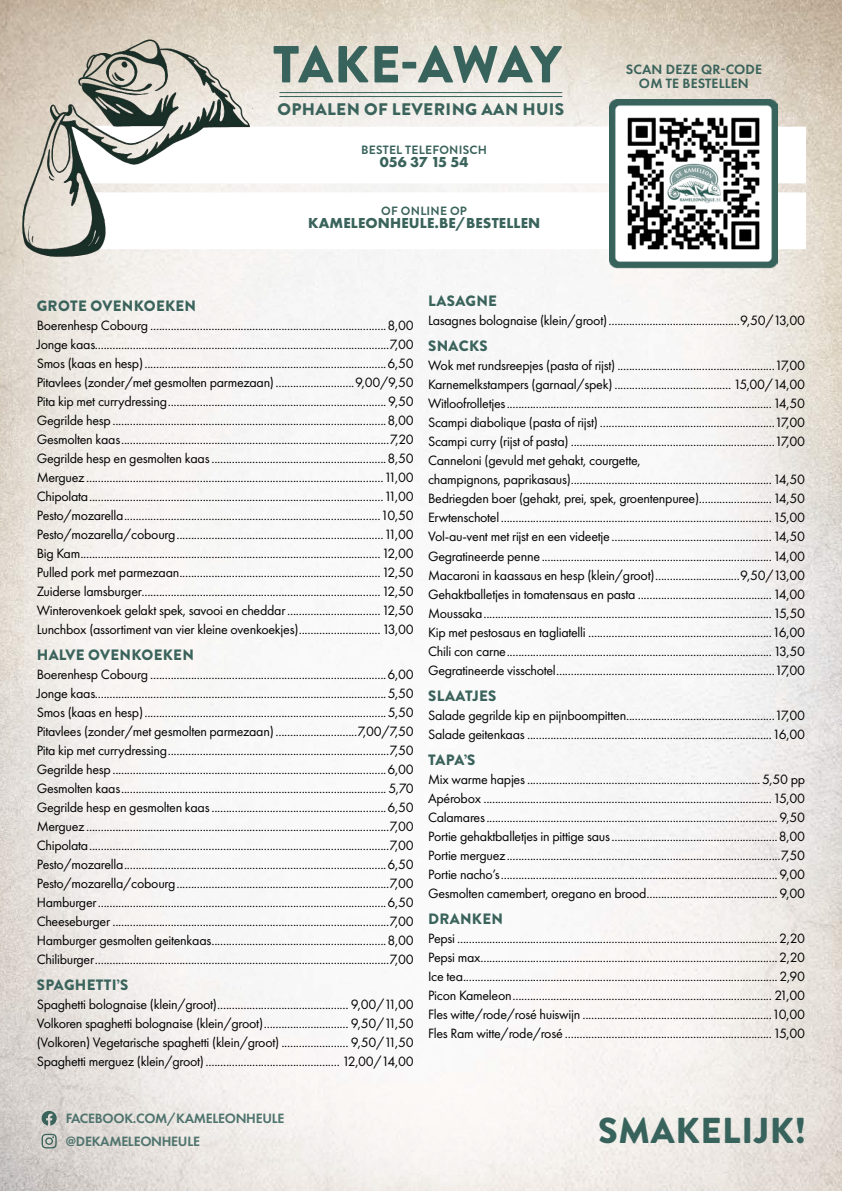
<style>
.page{position:relative;width:842px;height:1191px;background:#fff}
.page>*{position:absolute;margin:0;border:0;box-sizing:border-box;transform-origin:0 0}
.t1{font:900 52px "Brandon Grotesque";letter-spacing:-.01em;color:#38635c}
.t2{font:900 36px "Brandon Grotesque";letter-spacing:.02em;color:#38635d}
.t3{font:900 16.8px "Brandon Grotesque";letter-spacing:.02em;color:#3a635b}
.t4{font:900 15px "Brandon Grotesque";letter-spacing:.02em;color:#3a635b}
.t5{font:700 15px "Futura PT";letter-spacing:.01em;color:#3a635b}
.t6{font:14px/19px "Futura PT";letter-spacing:-.02em;color:#000;text-align:justify}
.t7{font:600 14px/23px "Futura PT";letter-spacing:-.02em;color:#4f736d}
.t8{font:600 14px/14.3px "Futura PT";letter-spacing:.01em;color:#3a635b;text-align:center}
.t9{font:700 12px "Brandon Grotesque";letter-spacing:.02em;color:#3a635b}
</style>
<div class="page">
<img style="left:0;top:0;width:842px;height:1191px">
<hr style="left:279px;top:92px;width:283px;height:1px;background:#38635d">
<hr style="left:279px;top:96px;width:283px;height:1px;background:#38635d">
<svg style="left:42px;top:1110px;width:15px;height:15px"></svg>
<svg style="left:42px;top:1133px;width:15px;height:15px"></svg>
<svg style="left:261px;top:125px;width:545px;height:58px"></svg>
<svg style="left:261px;top:192px;width:545px;height:57px"></svg>
<img style="left:609px;top:99px;width:168px;height:191px">
<img style="left:10px;top:16px;width:251px;height:251px">
<h1 class="t1" style="left:273px;top:28px;width:290px">TAKE-AWAY</h1>
<p class="t3" style="left:277px;top:98px;width:288px">OPHALEN OF LEVERING AAN HUIS</p>
<p class="t9" style="left:361px;top:141px;width:128px">BESTEL TELEFONISCH</p>
<p class="t5" style="left:380px;top:153px;width:90px">056 37 15 54</p>
<p class="t9" style="left:381px;top:202px;width:87px">OF ONLINE OP</p>
<p class="t5" style="left:308px;top:213px;width:234px">KAMELEONHEULE.BE/BESTELLEN</p>
<p class="t8" style="left:626px;top:62px;width:138px">SCAN DEZE QR-CODE<br>OM TE BESTELLEN</p>
<p class="t4" style="left:37px;top:295px;width:161px">GROTE OVENKOEKEN</p>
<p class="t6" style="left:37px;top:316px;width:379px">Boerenhesp Cobourg .................................................................................8,00<br>Jonge kaas.....................................................................................................7,00<br>Smos (kaas en hesp)...................................................................................6,50<br>Pitavlees (zonder/met gesmolten parmezaan)...........................9,00/9,50<br>Pita kip met currydressing...........................................................................9,50<br>Gegrilde hesp..............................................................................................8,00<br>Gesmolten kaas............................................................................................7,20<br>Gegrilde hesp en gesmolten kaas............................................................8,50<br>Merguez ......................................................................................................11,00<br>Chipolata.....................................................................................................11,00<br>Pesto/mozarella........................................................................................10,50<br>Pesto/mozarella/cobourg.......................................................................11,00<br>Big Kam.......................................................................................................12,00<br>Pulled pork met parmezaan.....................................................................12,50<br>Zuiderse lamsburger..................................................................................12,50<br>Winterovenkoek gelakt spek, savooi en cheddar................................12,50<br>Lunchbox (assortiment van vier kleine ovenkoekjes)............................13,00</p>
<p class="t4" style="left:37px;top:644px;width:159px">HALVE OVENKOEKEN</p>
<p class="t6" style="left:37px;top:665px;width:379px">Boerenhesp Cobourg .................................................................................6,00<br>Jonge kaas....................................................................................................5,50<br>Smos (kaas en hesp)...................................................................................5,50<br>Pitavlees (zonder/met gesmolten parmezaan)............................7,00/7,50<br>Pita kip met currydressing............................................................................7,50<br>Gegrilde hesp..............................................................................................6,00<br>Gesmolten kaas........................................................................................... 5,70<br>Gegrilde hesp en gesmolten kaas............................................................6,50<br>Merguez ........................................................................................................7,00<br>Chipolata.......................................................................................................7,00<br>Pesto/mozarella..........................................................................................6,50<br>Pesto/mozarella/cobourg.........................................................................7,00<br>Hamburger...................................................................................................6,50<br>Cheeseburger ...............................................................................................7,00<br>Hamburger gesmolten geitenkaas............................................................8,00<br>Chiliburger.....................................................................................................7,00</p>
<p class="t4" style="left:37px;top:974px;width:93px">SPAGHETTI’S</p>
<p class="t6" style="left:37px;top:995px;width:379px">Spaghetti bolognaise (klein/groot)............................................. 9,00/11,00<br>Volkoren spaghetti bolognaise (klein/groot)............................. 9,50/11,50 (Volkoren) Vegetarische spaghetti (klein/groot) ....................... 9,50/11,50<br>Spaghetti merguez (klein/groot).............................................. 12,00/14,00</p>
<p class="t4" style="left:428px;top:291px;width:70px">LASAGNE</p>
<p class="t6" style="left:428px;top:311px;width:379px">Lasagnes bolognaise (klein/groot).............................................9,50/13,00</p>
<p class="t4" style="left:428px;top:336px;width:61px">SNACKS</p>
<p class="t6" style="left:428px;top:356px;width:379px;text-align:left">Wok met rundsreepjes (pasta of rijst) ......................................................17,00<br>Karnemelkstampers (garnaal/spek) ........................................ 15,00/14,00<br>Witloofrolletjes...........................................................................................14,50<br>Scampi diabolique (pasta of rijst) ............................................................17,00<br>Scampi curry (rijst of pasta) ......................................................................17,00<br>Canneloni (gevuld met gehakt, courgette,<br>champignons, paprikasaus).....................................................................14,50<br>Bedriegden boer (gehakt, prei, spek, groentenpuree).........................14,50<br>Erwtenschotel.............................................................................................15,00<br>Vol-au-vent met rijst en een videetje.......................................................14,50<br>Gegratineerde penne...............................................................................14,00<br>Macaroni in kaassaus en hesp (klein/groot).............................9,50/13,00<br>Gehaktballetjes in tomatensaus en pasta ..............................................14,00<br>Moussaka...................................................................................................15,50<br>Kip met pestosaus en tagliatelli ...............................................................16,00<br>Chili con carne...........................................................................................13,50<br>Gegratineerde visschotel...........................................................................17,00</p>
<p class="t4" style="left:428px;top:685px;width:70px">SLAATJES</p>
<p class="t6" style="left:428px;top:705px;width:379px">Salade gegrilde kip en pijnboompitten...................................................17,00<br>Salade geitenkaas ....................................................................................16,00</p>
<p class="t4" style="left:428px;top:749px;width:49px">TAPA’S</p>
<p class="t6" style="left:428px;top:769px;width:379px">Mix warme hapjes ................................................................................5,50 pp Apérobox ...................................................................................................15,00<br>Calamares....................................................................................................9,50<br>Portie gehaktballetjes in pittige saus.........................................................8,00<br>Portie merguez..............................................................................................7,50<br>Portie nacho’s...............................................................................................9,00<br>Gesmolten camembert, oregano en brood.............................................9,00</p>
<p class="t4" style="left:428px;top:908px;width:76px">DRANKEN</p>
<p class="t6" style="left:428px;top:928px;width:379px">Pepsi ..............................................................................................................2,20<br>Pepsi max......................................................................................................2,20<br>Ice tea............................................................................................................2,90<br>Picon Kameleon......................................................................................... 21,00<br>Fles witte/rode/rosé huiswijn .................................................................10,00<br>Fles Ram witte/rode/rosé .......................................................................15,00</p>
<p class="t7" style="left:66px;top:1106px;width:220px">FACEBOOK.COM/KAMELEONHEULE @DEKAMELEONHEULE</p>
<h2 class="t2" style="left:598px;top:1105px;width:209px">SMAKELIJK!</h2>
</div>
